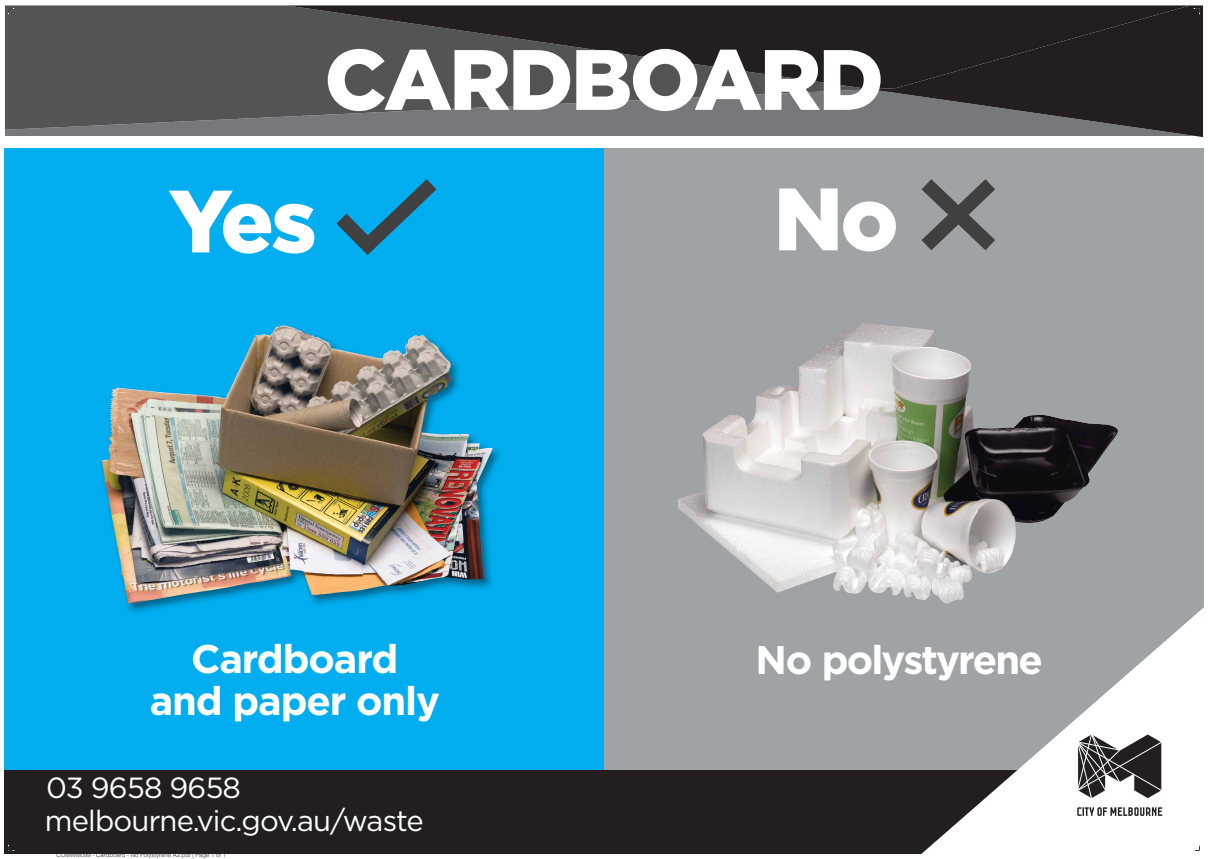
<style>
.page{position:relative;width:1208px;height:859px;background:#fff}
.page>*{position:absolute;margin:0;border:0;box-sizing:border-box;transform-origin:0 0}
.t1{font:900 88.3px "Gotham";color:#fff}
.t2{font:900 85.4px "Gotham";letter-spacing:-.03em;color:#fff}
.t3{font:700 39.9px/41.9px "Gotham";letter-spacing:-.03em;color:#fff;text-align:center}
.t4{font:700 39.9px "Gotham";letter-spacing:-.05em;color:#fff}
.t5{font:29.2px "Gotham";letter-spacing:-.03em;color:#fff}
.t6{font:300 6px "Helvetica";color:#231f20}
</style>
<div class="page">
<div style="left:5px;top:130px;width:865px;height:6px;background:#77787b"></div>
<svg style="left:870px;top:5px;width:333px;height:131px;background:#49484a"></svg>
<svg style="left:5px;top:5px;width:865px;height:125px;background:#5e5f61"></svg>
<svg style="left:286px;top:5px;width:904px;height:84px;background:#333132"></svg>
<div style="left:5px;top:148px;width:599px;height:622px;background:#00aeef"></div>
<div style="left:604px;top:148px;width:599px;height:622px;background:#a0a3a6"></div>
<div style="left:5px;top:770px;width:1198px;height:83px;background:#231f20"></div>
<svg style="left:922px;top:608px;width:281px;height:245px"></svg>
<svg style="left:1077px;top:733px;width:85px;height:66px"></svg>
<svg style="left:1077px;top:807px;width:85px;height:9px"></svg>
<svg style="left:336px;top:179px;width:101px;height:76px"></svg>
<svg style="left:921px;top:179px;width:74px;height:71px"></svg>
<img style="left:102px;top:326px;width:391px;height:278px">
<img style="left:819px;top:323px;width:124px;height:279px">
<img style="left:801px;top:353px;width:18px;height:231px">
<img style="left:943px;top:349px;width:35px;height:255px">
<img style="left:784px;top:366px;width:17px;height:224px">
<img style="left:748px;top:385px;width:36px;height:201px">
<img style="left:695px;top:415px;width:53px;height:136px">
<img style="left:978px;top:415px;width:107px;height:101px">
<img style="left:1085px;top:423px;width:33px;height:40px">
<img style="left:1085px;top:463px;width:11px;height:24px">
<img style="left:678px;top:494px;width:17px;height:28px">
<img style="left:978px;top:516px;width:54px;height:35px">
<img style="left:1032px;top:516px;width:21px;height:7px">
<img style="left:729px;top:551px;width:19px;height:17px">
<img style="left:978px;top:551px;width:35px;height:22px">
<img style="left:770px;top:586px;width:14px;height:7px">
<svg style="left:5px;top:5px;width:9px;height:9px"></svg>
<svg style="left:1193px;top:5px;width:11px;height:9px"></svg>
<svg style="left:1193px;top:845px;width:10px;height:8px"></svg>
<svg style="left:4px;top:845px;width:10px;height:9px"></svg>
<h2 class="t2" style="left:324px;top:50px;width:561px">CARDBOARD</h2>
<h1 class="t1" style="left:169px;top:190px;width:149px">Yes</h1>
<h1 class="t1" style="left:773px;top:188px;width:126px">No</h1>
<h3 class="t3" style="left:150px;top:638px;width:292px">Cardboard and paper only</h3>
<h3 class="t5" style="left:46px;top:771px;width:196px">03 9658 9658</h3>
<h3 class="t5" style="left:45px;top:804px;width:380px">melbourne.vic.gov.au/waste</h3>
<p class="t6" style="left:56px;top:853px;width:171px">COMWM099 - Cardboard - No Polystyrene A2.pdf | Page 1 of 1</p>
<h3 class="t4" style="left:755px;top:637px;width:289px">No polystyrene</h3>
</div>
